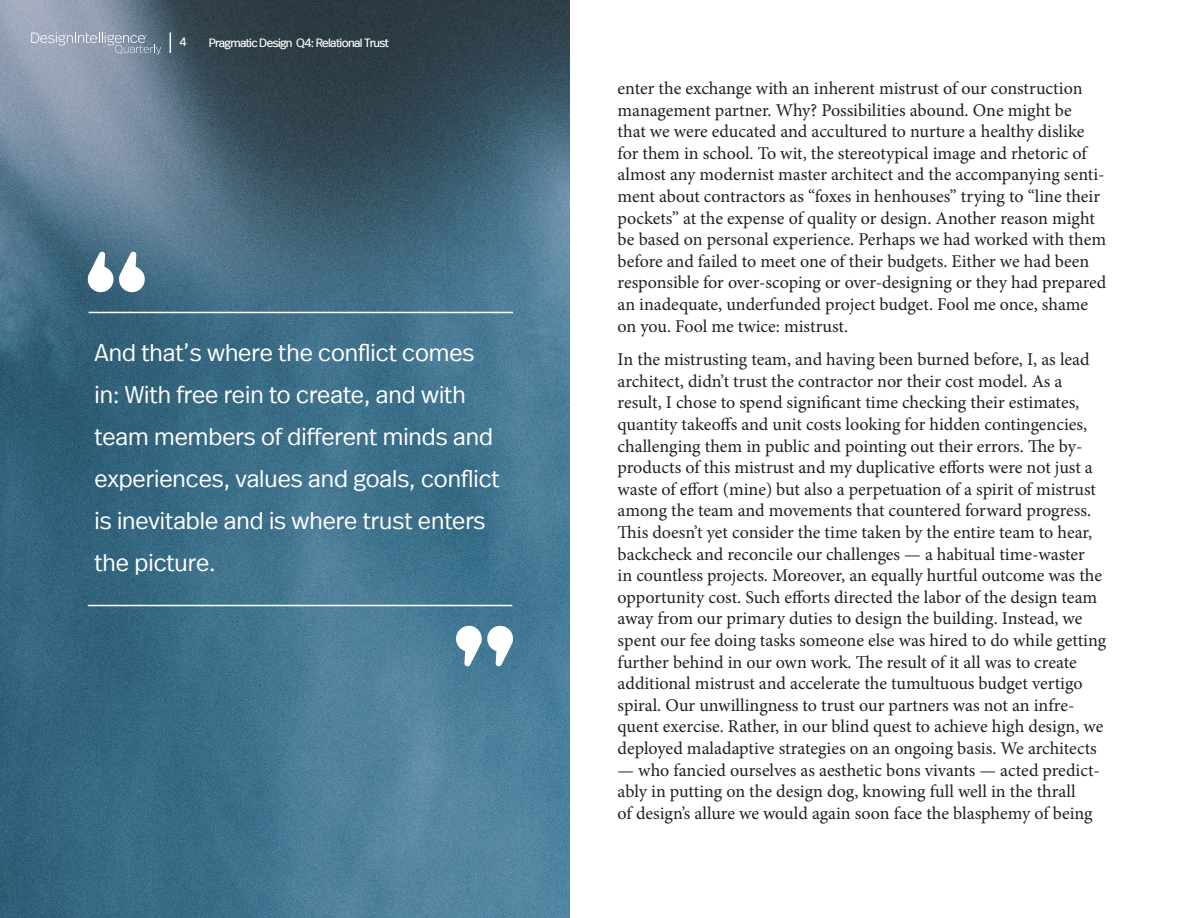
<style>
.page{position:relative;width:1188px;height:918px;background:#fff}
.page>*{position:absolute;margin:0;border:0;box-sizing:border-box;transform-origin:0 0}
.t1{font:300 24px/42px "Real Head Offc";color:#fff}
.t2{font:18px/21.6px "Minion Pro";color:#231f20}
.t3{font:12px "Real Head Offc";letter-spacing:-.05em;color:#fff}
</style>
<div class="page">
<svg style="left:0;top:0;width:570px;height:918px;background:#446e86"></svg>
<hr style="left:89px;top:312px;width:424px;height:1px;background:#fff">
<svg style="left:87px;top:251px;width:59px;height:42px"></svg>
<hr style="left:88px;top:605px;width:424px;height:1px;background:#fff">
<svg style="left:455px;top:625px;width:59px;height:42px"></svg>
<svg style="left:31px;top:32px;width:130px;height:23px;background:#98a3b5"></svg>
<svg style="left:170px;top:32px;width:1px;height:21px"></svg>
<p class="t3" style="left:180px;top:35px;width:9px">4</p>
<p class="t3" style="left:209px;top:35px;width:182px">Pragmatic Design Q4: Relational Trust</p>
<h1 class="t1" style="left:94px;top:331px;width:407px">And that’s where the conflict comes in: With free rein to create, and with team members of different minds and experiences, values and goals, conflict is inevitable and is where trust enters the picture.</h1>
<p class="t2" style="left:618px;top:78px;width:490px">enter the exchange with an inherent mistrust of our construction management partner. Why? Possibilities abound. One might be<br>that we were educated and accultured to nurture a healthy dislike for them in school. To wit, the stereotypical image and rhetoric of almost any modernist master architect and the accompanying senti&shy;ment about contractors as “foxes in henhouses” trying to “line their pockets” at the expense of quality or design. Another reason might be based on personal experience. Perhaps we had worked with them before and failed to meet one of their budgets. Either we had been responsible for over-scoping or over-designing or they had prepared an inadequate, underfunded project budget. Fool me once, shame on you. Fool me twice: mistrust.</p>
<p class="t2" style="left:618px;top:349px;width:490px">In the mistrusting team, and having been burned before, I, as lead architect, didn’t trust the contractor nor their cost model. As a result, I chose to spend significant time checking their estimates, quantity takeoffs and unit costs looking for hidden contingencies, challenging them in public and pointing out their errors. The by&shy;products of this mistrust and my duplicative efforts were not just a waste of effort (mine) but also a perpetuation of a spirit of mistrust among the team and movements that countered forward progress.<br>This doesn’t yet consider the time taken by the entire team to hear, backcheck and reconcile our challenges — a habitual time-waster<br>in countless projects. Moreover, an equally hurtful outcome was the opportunity cost. Such efforts directed the labor of the design team away from our primary duties to design the building. Instead, we spent our fee doing tasks someone else was hired to do while getting further behind in our own work. The result of it all was to create additional mistrust and accelerate the tumultuous budget vertigo spiral. Our unwillingness to trust our partners was not an infre&shy;quent exercise. Rather, in our blind quest to achieve high design, we deployed maladaptive strategies on an ongoing basis. We architects</p>
<p class="t2" style="left:618px;top:759px;width:484px">— who fancied ourselves as aesthetic bons vivants — acted predict&shy;ably in putting on the design dog, knowing full well in the thrall<br>of design’s allure we would again soon face the blasphemy of being</p>
</div>
